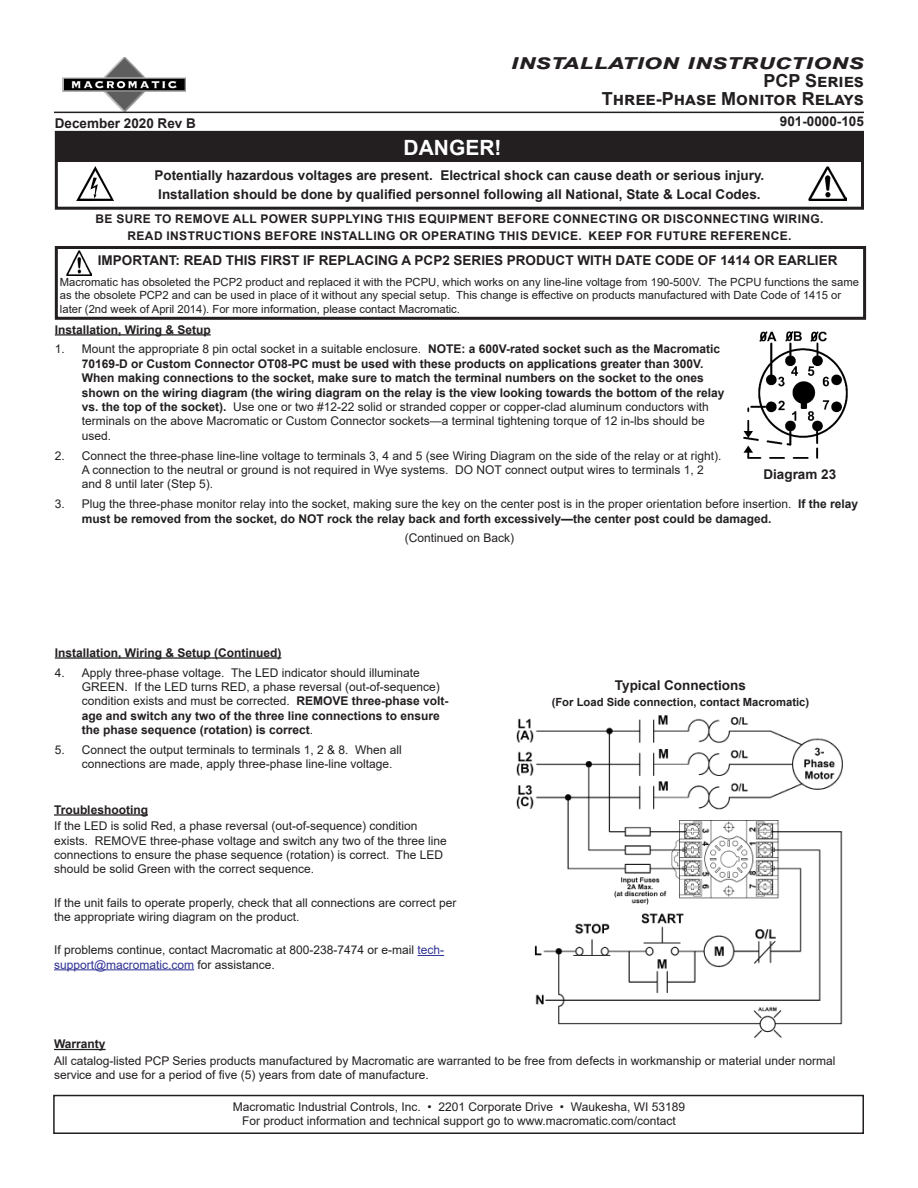
<style>
.page{position:relative;width:918px;height:1188px;background:#fff}
.page>*{position:absolute;margin:0;border:0;box-sizing:border-box;transform-origin:0 0}
.t1{font:italic 700 21px "Arial";color:#231f20;scale:1.3 1}
.t2{font:700 21px "Arial";color:#fff}
.Subhead_2{font:700 18px "Arial";color:#231f20}
.Body_text{font:700 13.5px "Arial";color:#231f20}
.Subhead_2-2{font:700 13.5px "Arial";color:#231f20}
.Label{font:700 13.5px "Arial";color:#231f20}
.Body_text-2{font:12px/14.4px "Arial";color:#231f20}
.Body_text-3{font:700 12px/14.4px "Arial";color:#231f20}
.Body_text-4{font:700 12px "Arial";letter-spacing:.035em;color:#231f20}
.Subhead_1{font:700 12px "Arial";letter-spacing:.035em;color:#231f20}
.Subhead_2-3{font:700 12px "Arial";color:#231f20}
.t3{font:11.25px/13.5px "Arial";color:#231f20}
.Subhead_2-4{font:700 11.25px "Arial";color:#231f20}
.s1{font-weight:400}
.s2{font-weight:700}
.s3{color:#2e3092}
</style>
<div class="page">
<hr style="left:55px;top:334px;width:156px;height:2px;background:#231f20">
<img style="left:743px;top:331px;width:104px;height:128px">
<div style="left:55px;top:131px;width:809px;height:79px;border:3px solid #231f20"></div>
<div style="left:57px;top:133px;width:807px;height:29px;background:#231f20"></div>
<img style="left:76px;top:167px;width:38px;height:33px">
<img style="left:809px;top:167px;width:37px;height:33px">
<img style="left:62px;top:57px;width:124px;height:55px">
<hr style="left:54px;top:112px;width:810px;height:1px;background:#231f20">
<img style="left:66px;top:251px;width:25px;height:24px">
<div style="left:55px;top:246px;width:811px;height:74px;border:3px solid #231f20"></div>
<hr style="left:54px;top:1049px;width:52px;height:1px;background:#231f20">
<div style="left:53px;top:1095px;width:811px;height:39px;border:2px solid #231f20"></div>
<hr style="left:54px;top:814px;width:94px;height:2px;background:#231f20">
<svg style="left:418px;top:955px;width:26px;height:1px"></svg>
<hr style="left:54px;top:969px;width:140px;height:1px;background:#2e3092">
<hr style="left:55px;top:657px;width:226px;height:2px;background:#231f20">
<img style="left:516px;top:715px;width:327px;height:322px">
<p class="t1" style="left:511px;top:48px;width:273px">installation instructions</p>
<p class="Subhead_2" style="left:764px;top:68px;width:102px">PCP Series</p>
<p class="Subhead_2" style="left:602px;top:86px;width:264px">Three-Phase Monitor Relays</p>
<p class="Body_text" style="left:55px;top:113px;width:143px">December 2020 Rev B</p>
<p class="Body_text" style="left:780px;top:111px;width:86px">901-0000-105</p>
<p class="t2" style="left:404px;top:133px;width:99px">DANGER!</p>
<p class="Body_text" style="left:155px;top:166px;width:611px">Potentially hazardous voltages are present. Electrical shock can cause death or serious injury.</p>
<p class="Body_text" style="left:158px;top:185px;width:604px">Installation should be done by qualified personnel following all National, State &amp; Local Codes.</p>
<p class="Body_text-4" style="left:96px;top:211px;width:729px">BE SURE TO REMOVE ALL POWER SUPPLYING THIS EQUIPMENT BEFORE CONNECTING OR DISCONNECTING WIRING.</p>
<p class="Subhead_1" style="left:127px;top:228px;width:666px">READ INSTRUCTIONS BEFORE INSTALLING OR OPERATING THIS DEVICE. KEEP FOR FUTURE REFERENCE.</p>
<p class="Body_text" style="left:98px;top:251px;width:741px">IMPORTANT: READ THIS FIRST IF REPLACING A PCP2 SERIES PRODUCT WITH DATE CODE OF 1414 OR EARLIER</p>
<p class="t3" style="left:60px;top:275px;width:801px">Macromatic has obsoleted the PCP2 product and replaced it with the PCPU, which works on any line-line voltage from 190-500V. The PCPU functions the same as the obsolete PCP2 and can be used in place of it without any special setup. This change is effective on products manufactured with Date Code of 1415 or later (2nd week of April 2014). For more information, please contact Macromatic.</p>
<p class="Body_text-3" style="left:55px;top:322px;width:157px">Installation, Wiring &amp; Setup</p>
<p class="Body_text-3" style="left:82px;top:342px;width:644px;text-indent:-27px"><span class="s1">1. Mount the appropriate 8 pin octal socket in a suitable enclosure.</span> NOTE: a 600V-rated socket such as the Macromatic 70169-D or Custom Connector OT08-PC must be used with these products on applications greater than 300V.<br>When making connections to the socket, make sure to match the terminal numbers on the socket to the ones shown on the wiring diagram (the wiring diagram on the relay is the view looking towards the bottom of the relay vs. the top of the socket). <span class="s1">Use one or two #12-22 solid or stranded copper or copper-clad aluminum conductors with terminals on the above Macromatic or Custom Connector sockets—a terminal tightening torque of 12 in-lbs should be used.</span></p>
<p class="Body_text-2" style="left:82px;top:448px;width:641px;text-indent:-27px">2. Connect the three-phase line-line voltage to terminals 3, 4 and 5 (see Wiring Diagram on the side of the relay or at right).<br>A connection to the neutral or ground is not required in Wye systems. DO NOT connect output wires to terminals 1, 2 and 8 until later (Step 5).</p>
<p class="Body_text-2" style="left:82px;top:497px;width:778px;text-indent:-27px">3. Plug the three-phase monitor relay into the socket, making sure the key on the center post is in the proper orientation before insertion. <span class="s2">If the relay must be removed from the socket, do NOT rock the relay back and forth excessively—the center post could be damaged.</span></p>
<p class="Body_text-2" style="left:405px;top:531px;width:111px">(Continued on Back)</p>
<p class="Label" style="left:763px;top:465px;width:74px">Diagram 23</p>
<p class="Body_text-3" style="left:55px;top:645px;width:228px">Installation, Wiring &amp; Setup (Continued)</p>
<p class="Body_text-2" style="left:82px;top:665px;width:368px;text-indent:-27px">4. Apply three-phase voltage. The LED indicator should illuminate GREEN. If the LED turns RED, a phase reversal (out-of-sequence) condition exists and must be corrected. <span class="s2">REMOVE three-phase volt&shy;age and switch any two of the three line connections to ensure the phase sequence (rotation) is correct</span>.</p>
<p class="Body_text-2" style="left:82px;top:742px;width:322px;text-indent:-27px">5. Connect the output terminals to terminals 1, 2 &amp; 8. When all connections are made, apply three-phase line-line voltage.</p>
<p class="Subhead_2-3" style="left:54px;top:801px;width:96px">Troubleshooting</p>
<p class="Body_text-2" style="left:54px;top:819px;width:394px">If the LED is solid Red, a phase reversal (out-of-sequence) condition exists. REMOVE three-phase voltage and switch any two of the three line connections to ensure the phase sequence (rotation) is correct. The LED should be solid Green with the correct sequence.</p>
<p class="Body_text-2" style="left:54px;top:895px;width:404px">If the unit fails to operate properly, check that all connections are correct per the appropriate wiring diagram on the product.</p>
<p class="Body_text-2" style="left:54px;top:943px;width:392px">If problems continue, contact Macromatic at 800-238-7474 or e-mail <span class="s3">tech&shy;support@macromatic.com</span> for assistance.</p>
<p class="Subhead_2-2" style="left:615px;top:676px;width:133px">Typical Connections</p>
<p class="Subhead_2-4" style="left:552px;top:695px;width:259px">(For Load Side connection, contact Macromatic)</p>
<p class="Subhead_2-3" style="left:54px;top:1036px;width:53px">Warranty</p>
<p class="Body_text-2" style="left:54px;top:1053px;width:783px">All catalog-listed PCP Series products manufactured by Macromatic are warranted to be free from defects in workmanship or material under normal service and use for a period of five (5) years from date of manufacture.</p>
<p class="Body_text-2" style="left:233px;top:1099px;width:454px">Macromatic Industrial Controls, Inc. • 2201 Corporate Drive • Waukesha, WI 53189</p>
<p class="Body_text-2" style="left:242px;top:1114px;width:435px">For product information and technical support go to www.macromatic.com/contact</p>
</div>
